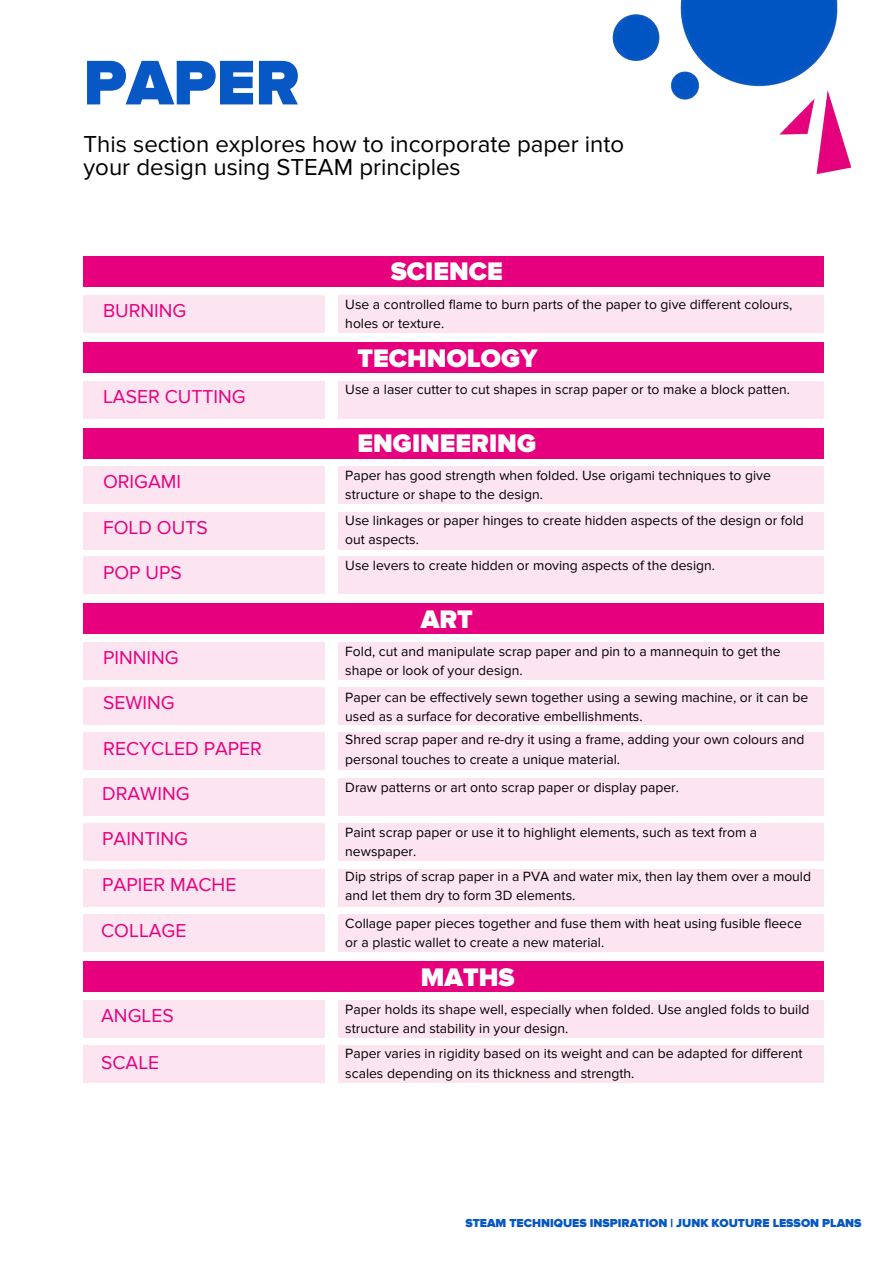
<style>
.page{position:relative;width:894px;height:1264px;background:#fff}
.page>*{position:absolute;margin:0;border:0;box-sizing:border-box;transform-origin:0 0}
.t1{font:900 65.25px "Proxima Nova";color:#0758c4}
.t2{font:900 26.25px "Proxima Nova";color:#fff}
.t3{font:24px/23.7px "Proxima Nova";color:#000}
.t4{font:19.35px "Proxima Nova";color:#e6007e}
.t5{font:13.95px/19.2px "Proxima Nova";color:#000}
.t6{font:900 12px "Proxima Nova";color:#0758c4}
</style>
<div class="page">
<div style="left:83px;top:256px;width:740px;height:31px;background:#e6007e"></div>
<div style="left:83px;top:295px;width:242px;height:38px;background:#fde4f1"></div>
<div style="left:338px;top:295px;width:485px;height:38px;background:#fde4f1"></div>
<img style="left:612px;top:0;width:240px;height:175px">
<div style="left:83px;top:381px;width:242px;height:38px;background:#fde4f1"></div>
<div style="left:338px;top:381px;width:485px;height:38px;background:#fde4f1"></div>
<div style="left:83px;top:466px;width:242px;height:38px;background:#fde4f1"></div>
<div style="left:338px;top:466px;width:485px;height:38px;background:#fde4f1"></div>
<div style="left:83px;top:511px;width:242px;height:38px;background:#fde4f1"></div>
<div style="left:338px;top:511px;width:485px;height:38px;background:#fde4f1"></div>
<div style="left:83px;top:642px;width:242px;height:37px;background:#fde4f1"></div>
<div style="left:338px;top:642px;width:485px;height:37px;background:#fde4f1"></div>
<div style="left:83px;top:687px;width:242px;height:38px;background:#fde4f1"></div>
<div style="left:338px;top:687px;width:485px;height:38px;background:#fde4f1"></div>
<div style="left:83px;top:732px;width:242px;height:38px;background:#fde4f1"></div>
<div style="left:338px;top:732px;width:485px;height:38px;background:#fde4f1"></div>
<div style="left:83px;top:777px;width:242px;height:38px;background:#fde4f1"></div>
<div style="left:338px;top:777px;width:485px;height:38px;background:#fde4f1"></div>
<div style="left:83px;top:822px;width:242px;height:38px;background:#fde4f1"></div>
<div style="left:338px;top:822px;width:485px;height:38px;background:#fde4f1"></div>
<div style="left:83px;top:999px;width:242px;height:38px;background:#fde4f1"></div>
<div style="left:338px;top:999px;width:485px;height:38px;background:#fde4f1"></div>
<div style="left:83px;top:1045px;width:242px;height:38px;background:#fde4f1"></div>
<div style="left:338px;top:1045px;width:485px;height:38px;background:#fde4f1"></div>
<div style="left:83px;top:342px;width:740px;height:31px;background:#e6007e"></div>
<div style="left:83px;top:428px;width:740px;height:30px;background:#e6007e"></div>
<div style="left:83px;top:603px;width:740px;height:31px;background:#e6007e"></div>
<div style="left:83px;top:961px;width:740px;height:31px;background:#e6007e"></div>
<div style="left:83px;top:556px;width:242px;height:38px;background:#fde4f1"></div>
<div style="left:338px;top:556px;width:485px;height:38px;background:#fde4f1"></div>
<div style="left:83px;top:868px;width:242px;height:38px;background:#fde4f1"></div>
<div style="left:338px;top:868px;width:485px;height:38px;background:#fde4f1"></div>
<div style="left:83px;top:914px;width:242px;height:38px;background:#fde4f1"></div>
<div style="left:338px;top:914px;width:485px;height:38px;background:#fde4f1"></div>
<h1 class="t1" style="left:83px;top:53px;width:218px">PAPER</h1>
<h3 class="t3" style="left:83px;top:132px;width:542px">This section explores how to incorporate paper into your design using STEAM principles</h3>
<h2 class="t2" style="left:390px;top:260px;width:114px">SCIENCE</h2>
<h3 class="t4" style="left:103px;top:299px;width:85px">BURNING</h3>
<p class="t5" style="left:345px;top:295px;width:448px">Use a controlled flame to burn parts of the paper to give different colours, holes or texture.</p>
<h2 class="t2" style="left:357px;top:346px;width:182px">TECHNOLOGY</h2>
<h3 class="t4" style="left:103px;top:385px;width:144px">LASER CUTTING</h3>
<p class="t5" style="left:345px;top:380px;width:446px">Use a laser cutter to cut shapes in scrap paper or to make a block patten.</p>
<h3 class="t4" style="left:103px;top:470px;width:80px">ORIGAMI</h3>
<h3 class="t4" style="left:103px;top:516px;width:106px">FOLD OUTS</h3>
<h2 class="t2" style="left:357px;top:431px;width:180px">ENGINEERING</h2>
<p class="t5" style="left:345px;top:466px;width:427px">Paper has good strength when folded. Use origami techniques to give structure or shape to the design.</p>
<p class="t5" style="left:345px;top:511px;width:460px">Use linkages or paper hinges to create hidden aspects of the design or fold out aspects.</p>
<h3 class="t4" style="left:103px;top:561px;width:80px">POP UPS</h3>
<p class="t5" style="left:345px;top:555px;width:371px">Use levers to create hidden or moving aspects of the design.</p>
<h3 class="t4" style="left:103px;top:645px;width:77px">PINNING</h3>
<h3 class="t4" style="left:103px;top:691px;width:73px">SEWING</h3>
<h3 class="t4" style="left:103px;top:736px;width:160px">RECYCLED PAPER</h3>
<h3 class="t4" style="left:102px;top:782px;width:89px">DRAWING</h3>
<h3 class="t4" style="left:102px;top:827px;width:87px">PAINTING</h3>
<h3 class="t4" style="left:102px;top:873px;width:136px">PAPIER MACHE</h3>
<h3 class="t4" style="left:101px;top:919px;width:87px">COLLAGE</h3>
<h3 class="t4" style="left:101px;top:1003px;width:74px">ANGLES</h3>
<h3 class="t4" style="left:101px;top:1050px;width:60px">SCALE</h3>
<h2 class="t2" style="left:420px;top:607px;width:54px">ART</h2>
<p class="t5" style="left:345px;top:641px;width:437px">Fold, cut and manipulate scrap paper and pin to a mannequin to get the shape or look of your design.</p>
<p class="t5" style="left:345px;top:688px;width:464px">Paper can be effectively sewn together using a sewing machine, or it can be used as a surface for decorative embellishments.</p>
<p class="t5" style="left:345px;top:730px;width:460px">Shred scrap paper and re-dry it using a frame, adding your own colours and personal touches to create a unique material.</p>
<p class="t5" style="left:345px;top:777px;width:335px">Draw patterns or art onto scrap paper or display paper.</p>
<p class="t5" style="left:345px;top:822px;width:413px">Paint scrap paper or use it to highlight elements, such as text from a newspaper.</p>
<p class="t5" style="left:345px;top:866px;width:467px">Dip strips of scrap paper in a PVA and water mix, then lay them over a mould and let them dry to form 3D elements.</p>
<p class="t5" style="left:345px;top:914px;width:458px">Collage paper pieces together and fuse them with heat using fusible fleece or a plastic wallet to create a new material.</p>
<h2 class="t2" style="left:420px;top:965px;width:95px">MATHS</h2>
<p class="t5" style="left:345px;top:999px;width:465px">Paper holds its shape well, especially when folded. Use angled folds to build structure and stability in your design.</p>
<p class="t5" style="left:345px;top:1044px;width:458px">Paper varies in rigidity based on its weight and can be adapted for different scales depending on its thickness and strength.</p>
<p class="t6" style="left:465px;top:1217px;width:397px">STEAM TECHNIQUES INSPIRATION | JUNK KOUTURE LESSON PLANS</p>
</div>
